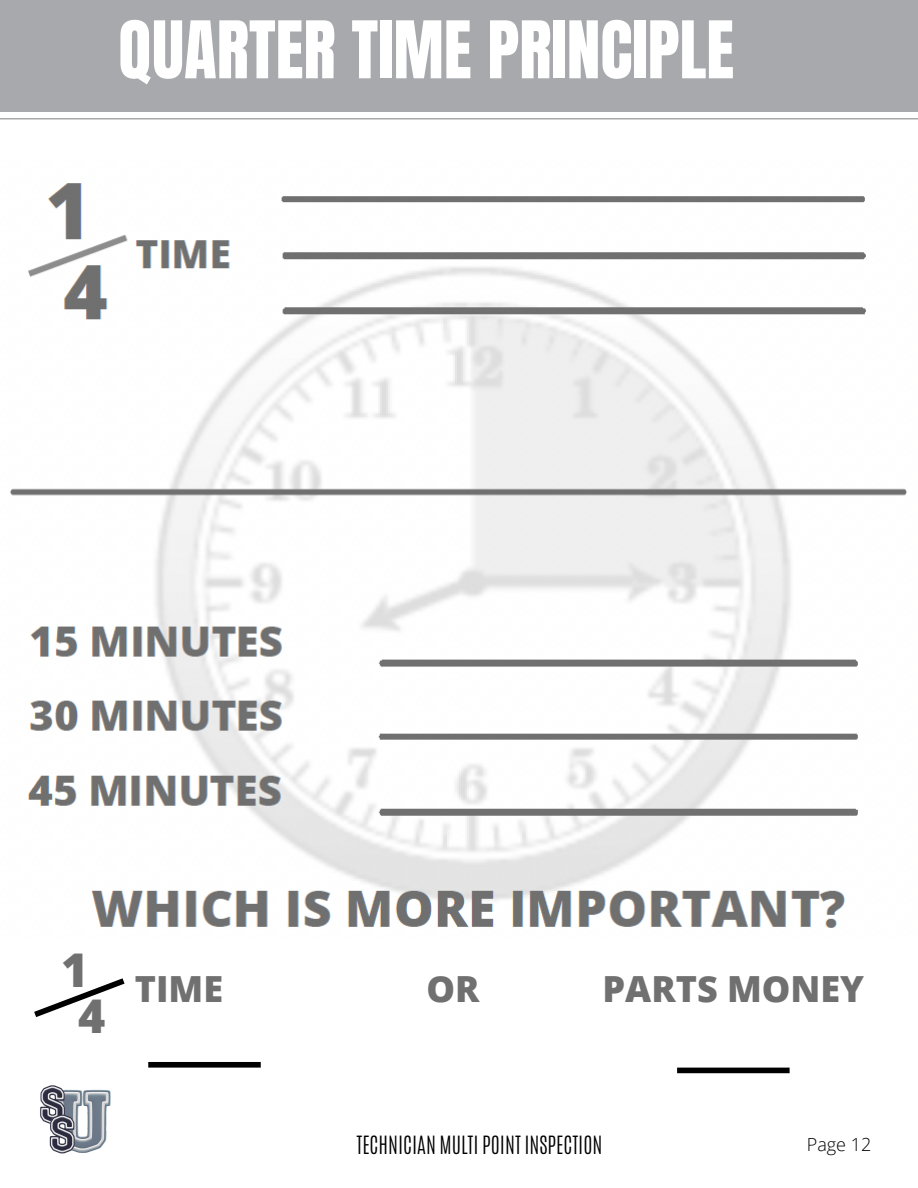
<style>
.page{position:relative;width:918px;height:1188px;background:#fff}
.page>*{position:absolute;margin:0;border:0;box-sizing:border-box;transform-origin:0 0}
.t1{font:67.5px "Anton";color:#fff}
.t2{font:800 46.5px "Open Sans";color:#707070}
.t3{font:800 36px "Open Sans";color:#707070}
.t4{font:300 21px "Antonio";color:#000}
.t5{font:300 18px "Open Sans";color:#000}
</style>
<div class="page">
<img style="left:10px;top:183px;width:897px;height:745px">
<img style="left:40px;top:1085px;width:71px;height:69px">
<svg style="left:34px;top:978px;width:91px;height:39px"></svg>
<div style="left:148px;top:1062px;width:113px;height:6px;background:#000"></div>
<div style="left:677px;top:1068px;width:113px;height:5px;background:#000"></div>
<div style="left:0;top:0;width:918px;height:112px;background:#a7a9ad"></div>
<hr style="left:0;top:118px;width:918px;height:1px;background:#8d8d8d">
<p class="t1" style="left:119px;top:1px;width:617px">QUARTER TIME PRINCIPLE</p>
<p class="t2" style="left:61px;top:937px;width:29px">1</p>
<p class="t2" style="left:78px;top:984px;width:29px">4</p>
<p class="t3" style="left:135px;top:964px;width:90px">TIME</p>
<p class="t3" style="left:426px;top:964px;width:54px">OR</p>
<p class="t3" style="left:603px;top:964px;width:263px">PARTS MONEY</p>
<p class="t4" style="left:356px;top:1130px;width:248px">TECHNICIAN MULTI POINT INSPECTION</p>
<p class="t5" style="left:807px;top:1131px;width:66px">Page 12</p>
</div>
